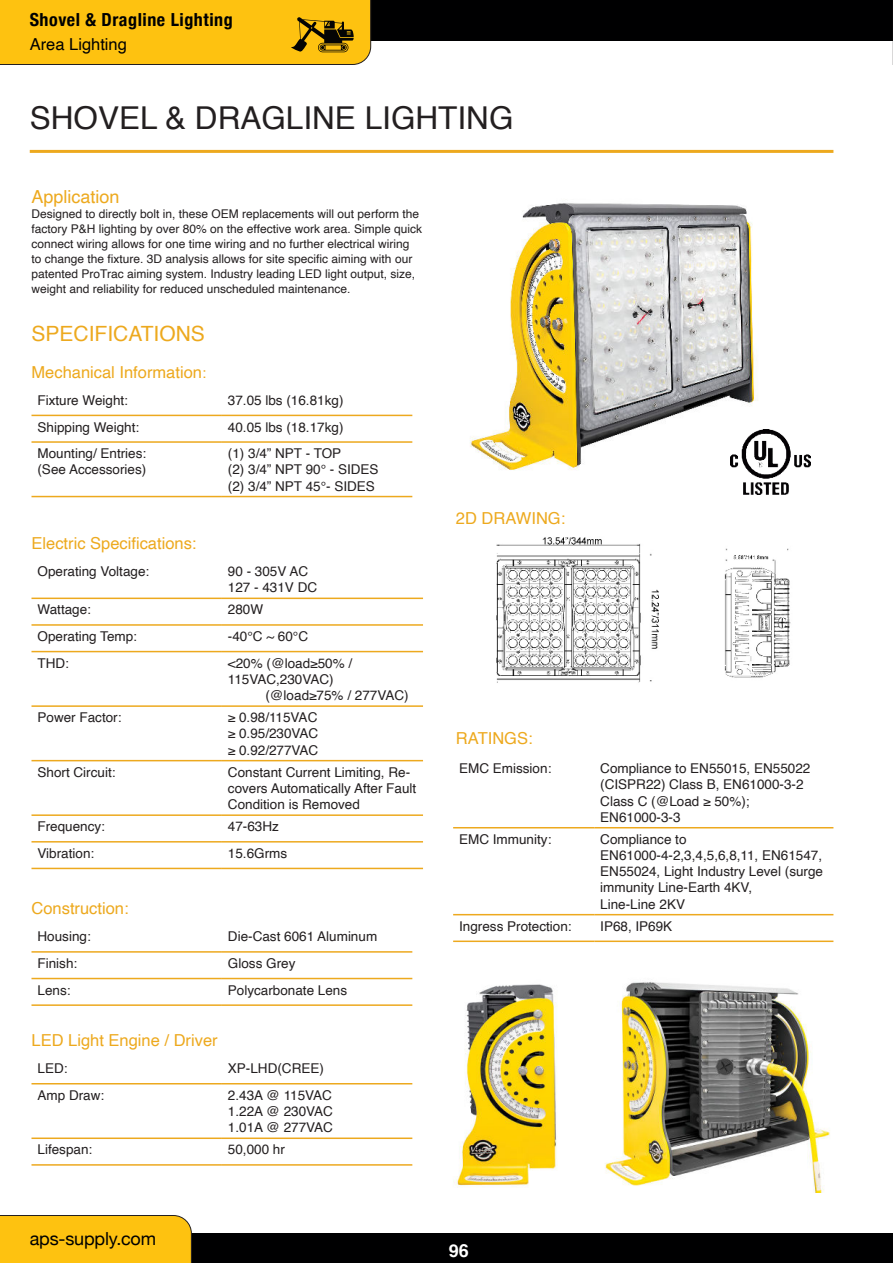
<style>
.page{position:relative;width:893px;height:1263px;background:#fff}
.page>*{position:absolute;margin:0;border:0;box-sizing:border-box;transform-origin:0 0}
.t1{font:31.5px "Helvetica";color:#231f20}
.t2{font:21px "Helvetica";color:#eda91e}
.t3{font:700 condensed 18px "Helvetica Neue";letter-spacing:.03em;color:#000001}
.t4{font:18px "Helvetica Neue";letter-spacing:-.01em;color:#000001}
.t5{font:18px "Helvetica";color:#eda91e}
.t6{font:700 18px "Helvetica";color:#fff}
.t7{font:16.5px "Helvetica";color:#eda91e}
.t8{font:16.5px "Helvetica";color:#000001}
.t9{font:13.5px/16.2px "Helvetica";color:#231f20}
.t10{font:12px/15px "Helvetica";color:#231f20}
.s1{font-size:15px}
</style>
<div class="page">
<div style="left:0;top:1233px;width:893px;height:30px;background:#000001"></div>
<div style="left:0;top:1215px;width:192px;height:48px;background:#fec210"></div>
<div style="left:0;top:0;width:893px;height:41px;background:#000001"></div>
<svg style="left:892px;top:41px;width:1px;height:24px"></svg>
<svg style="left:0;top:0;width:371px;height:65px;background:#f1b810"></svg>
<img style="left:470px;top:203px;width:287px;height:267px">
<img style="left:453px;top:984px;width:105px;height:202px">
<img style="left:605px;top:982px;width:225px;height:211px">
<img style="left:496px;top:537px;width:163px;height:146px">
<img style="left:724px;top:548px;width:67px;height:130px">
<hr style="left:32px;top:415px;width:190px;height:1px;background:#eda91e">
<hr style="left:222px;top:415px;width:190px;height:1px;background:#eda91e">
<hr style="left:32px;top:441px;width:190px;height:2px;background:#eda91e">
<hr style="left:222px;top:441px;width:190px;height:2px;background:#eda91e">
<hr style="left:32px;top:496px;width:190px;height:1px;background:#eda91e">
<hr style="left:222px;top:496px;width:190px;height:1px;background:#eda91e">
<hr style="left:32px;top:598px;width:190px;height:1px;background:#eda91e">
<hr style="left:222px;top:598px;width:201px;height:1px;background:#eda91e">
<hr style="left:32px;top:624px;width:190px;height:2px;background:#eda91e">
<hr style="left:222px;top:624px;width:201px;height:2px;background:#eda91e">
<hr style="left:32px;top:651px;width:190px;height:1px;background:#eda91e">
<hr style="left:222px;top:651px;width:201px;height:1px;background:#eda91e">
<hr style="left:32px;top:705px;width:190px;height:2px;background:#eda91e">
<hr style="left:222px;top:705px;width:201px;height:2px;background:#eda91e">
<hr style="left:32px;top:760px;width:190px;height:1px;background:#eda91e">
<hr style="left:222px;top:760px;width:201px;height:1px;background:#eda91e">
<hr style="left:32px;top:814px;width:190px;height:2px;background:#eda91e">
<hr style="left:222px;top:814px;width:201px;height:2px;background:#eda91e">
<hr style="left:32px;top:841px;width:190px;height:1px;background:#eda91e">
<hr style="left:222px;top:841px;width:201px;height:1px;background:#eda91e">
<hr style="left:32px;top:868px;width:190px;height:1px;background:#eda91e">
<hr style="left:222px;top:868px;width:201px;height:1px;background:#eda91e">
<hr style="left:32px;top:1004px;width:190px;height:2px;background:#eda91e">
<hr style="left:222px;top:1004px;width:190px;height:2px;background:#eda91e">
<hr style="left:32px;top:951px;width:190px;height:2px;background:#eda91e">
<hr style="left:222px;top:951px;width:190px;height:2px;background:#eda91e">
<hr style="left:32px;top:978px;width:190px;height:1px;background:#eda91e">
<hr style="left:222px;top:978px;width:190px;height:1px;background:#eda91e">
<hr style="left:453px;top:827px;width:141px;height:1px;background:#eda91e">
<hr style="left:594px;top:827px;width:239px;height:1px;background:#eda91e">
<hr style="left:453px;top:914px;width:141px;height:1px;background:#eda91e">
<hr style="left:594px;top:914px;width:239px;height:1px;background:#eda91e">
<hr style="left:453px;top:940px;width:141px;height:2px;background:#eda91e">
<hr style="left:594px;top:940px;width:239px;height:2px;background:#eda91e">
<hr style="left:32px;top:1164px;width:190px;height:2px;background:#eda91e">
<hr style="left:222px;top:1164px;width:190px;height:2px;background:#eda91e">
<hr style="left:32px;top:1083px;width:190px;height:1px;background:#eda91e">
<hr style="left:222px;top:1083px;width:190px;height:1px;background:#eda91e">
<hr style="left:32px;top:1137px;width:190px;height:2px;background:#eda91e">
<hr style="left:222px;top:1137px;width:190px;height:2px;background:#eda91e">
<img style="left:730px;top:429px;width:80px;height:65px">
<hr style="left:30px;top:150px;width:803px;height:3px;background:#eda91e">
<h3 class="t3" style="left:30px;top:13px;width:205px">Shovel &amp; Dragline Lighting</h3>
<p class="t8" style="left:30px;top:38px;width:99px">Area Lighting</p>
<h1 class="t1" style="left:30px;top:105px;width:485px">SHOVEL &amp; DRAGLINE LIGHTING</h1>
<h3 class="t5" style="left:32px;top:189px;width:90px">Application</h3>
<p class="t10" style="left:32px;top:207px;width:392px">Designed to directly bolt in, these OEM replacements will out perform the factory P&amp;H lighting by over 80% on the effective work area. Simple quick connect wiring allows for one time wiring and no further electrical wiring to change the fixture. 3D analysis allows for site specific aiming with our patented ProTrac aiming system. Industry leading LED light output, size, weight and reliability for reduced unscheduled maintenance.</p>
<h2 class="t2" style="left:32px;top:325px;width:175px">SPECIFICATIONS</h2>
<p class="t7" style="left:32px;top:366px;width:176px">Mechanical Information<span class="s1">:</span></p>
<p class="t9" style="left:38px;top:393px;width:92px">Fixture Weight:</p>
<p class="t9" style="left:228px;top:393px;width:117px">37.05 lbs (16.81kg)</p>
<p class="t9" style="left:38px;top:420px;width:103px">Shipping Weight:</p>
<p class="t9" style="left:228px;top:420px;width:117px">40.05 lbs (18.17kg)</p>
<p class="t9" style="left:38px;top:447px;width:110px">Mounting/ Entries: (See Accessories)</p>
<p class="t9" style="left:228px;top:447px;width:152px">(1) 3/4” NPT - TOP<br>(2) 3/4” NPT 90° - SIDES (2) 3/4” NPT 45°- SIDES</p>
<p class="t7" style="left:32px;top:531px;width:167px">Electric Specifications:</p>
<p class="t9" style="left:38px;top:564px;width:113px">Operating Voltage:</p>
<p class="t9" style="left:228px;top:564px;width:91px">90 - 305V AC<br>127 - 431V DC</p>
<p class="t9" style="left:38px;top:603px;width:55px">Wattage:</p>
<p class="t9" style="left:228px;top:603px;width:37px">280W</p>
<p class="t9" style="left:38px;top:629px;width:101px">Operating Temp:</p>
<p class="t9" style="left:228px;top:629px;width:82px">-40°C ~ 60°C</p>
<p class="t9" style="left:38px;top:656px;width:33px">THD:</p>
<p class="t9" style="left:228px;top:655px;width:126px">&lt;20% (@load≥50% /<br>115VAC,230VAC)</p>
<p class="t9" style="left:265px;top:688px;width:145px">(@load≥75% / 277VAC)</p>
<p class="t9" style="left:38px;top:711px;width:86px">Power Factor:</p>
<p class="t9" style="left:228px;top:710px;width:92px;text-align:justify">≥ 0.98/115VAC ≥ 0.95/230VAC ≥ 0.92/277VAC</p>
<p class="t9" style="left:38px;top:765px;width:80px">Short Circuit:</p>
<p class="t9" style="left:228px;top:765px;width:190px">Constant Current Limiting, Re&shy;covers Automatically After Fault<br>Condition is Removed</p>
<p class="t9" style="left:38px;top:820px;width:69px">Frequency:</p>
<p class="t9" style="left:228px;top:820px;width:53px">47-63Hz</p>
<p class="t9" style="left:38px;top:846px;width:58px">Vibration:</p>
<p class="t9" style="left:228px;top:846px;width:61px">15.6Grms</p>
<p class="t7" style="left:32px;top:902px;width:99px">Construction:</p>
<p class="t9" style="left:38px;top:930px;width:55px">Housing:</p>
<p class="t9" style="left:228px;top:930px;width:151px">Die-Cast 6061 Aluminum</p>
<p class="t9" style="left:38px;top:956px;width:41px">Finish:</p>
<p class="t9" style="left:228px;top:956px;width:69px">Gloss Grey</p>
<p class="t9" style="left:38px;top:983px;width:35px">Lens:</p>
<p class="t9" style="left:228px;top:983px;width:121px">Polycarbonate Lens</p>
<p class="t7" style="left:32px;top:1034px;width:188px">LED Light Engine / Driver</p>
<p class="t9" style="left:38px;top:1062px;width:32px">LED:</p>
<p class="t9" style="left:228px;top:1062px;width:97px">XP-LHD(CREE)</p>
<p class="t9" style="left:38px;top:1088px;width:68px">Amp Draw:</p>
<p class="t9" style="left:228px;top:1088px;width:107px;text-align:justify">2.43A @ 115VAC 1.22A @ 230VAC 1.01A @ 277VAC</p>
<p class="t9" style="left:38px;top:1143px;width:56px">Lifespan:</p>
<p class="t9" style="left:228px;top:1143px;width:59px">50,000 hr</p>
<h3 class="t4" style="left:30px;top:1232px;width:128px">aps-supply.com</h3>
<p class="t7" style="left:456px;top:511px;width:111px">2D DRAWING:</p>
<p class="t7" style="left:456px;top:731px;width:78px">RATINGS:</p>
<p class="t9" style="left:459px;top:761px;width:94px">EMC Emission:</p>
<p class="t9" style="left:600px;top:761px;width:212px">Compliance to EN55015, EN55022 (CISPR22) Class B, EN61000-3-2<br>Class C (@Load ≥ 50%);<br>EN61000-3-3</p>
<p class="t9" style="left:459px;top:832px;width:94px">EMC Immunity:</p>
<p class="t9" style="left:600px;top:832px;width:224px">Compliance to<br>EN61000-4-2,3,4,5,6,8,11, EN61547,<br>EN55024, Light Industry Level (surge immunity Line-Earth 4KV,<br>Line-Line 2KV</p>
<p class="t9" style="left:459px;top:919px;width:114px">Ingress Protection:</p>
<p class="t9" style="left:600px;top:919px;width:74px">IP68, IP69K</p>
<h3 class="t6" style="left:449px;top:1240px;width:22px">96</h3>
</div>
